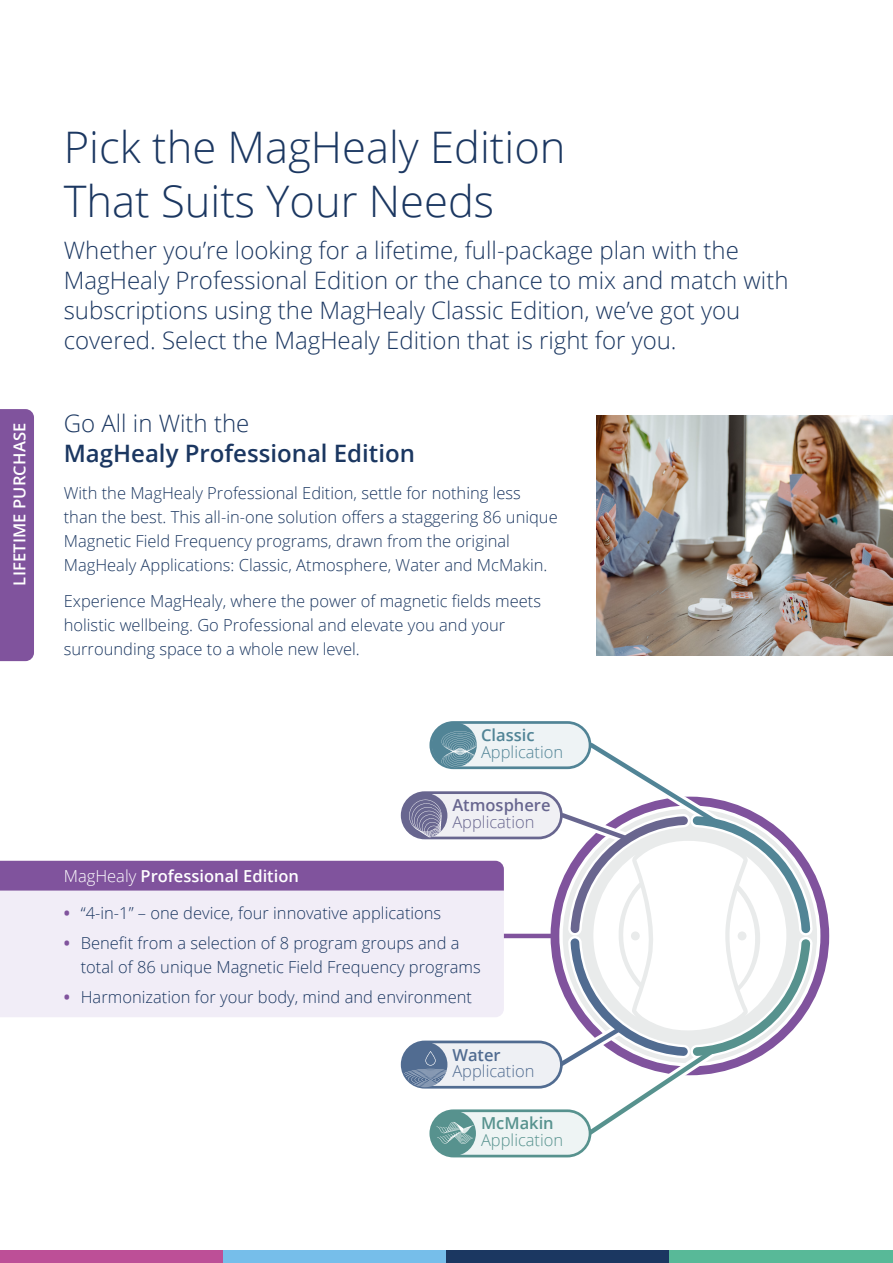
<style>
.page{position:relative;width:893px;height:1263px;background:#fff}
.page>*{position:absolute;margin:0;border:0;box-sizing:border-box;transform-origin:0 0}
.Body-Headline{font:300 43.5px/54px "Open Sans";color:#1b3761}
.Body-IntroText{font:300 24px/30px "Open Sans";color:#1b3761}
.Body-IntroText-2{font:600 24px/30px "Open Sans";color:#1b3761}
.Body-Copy{font:300 16.5px/24px "Open Sans";color:#1b3761}
.Body-Copy-Benefits-header{font:600 16.5px "Open Sans";color:#fff}
.Body-Copy-2{font:300 16.5px/16.5px "Open Sans";color:#68668f}
.Body-Copy-3{font:300 16.5px/16.5px "Open Sans";color:#518496}
.Body-Copy-4{font:300 16.5px/16.5px "Open Sans";color:#57928e}
.Body-Section-Rider{font:600 16.5px "Open Sans";letter-spacing:.01em;color:#fff}
.Body-Copy-5{font:300 16.5px/16.5px "Open Sans";color:#516c91}
.s1{font-weight:300}
.s2{font-weight:600}
.s3{font-weight:700;color:#80539d}
</style>
<div class="page">
<img style="left:597px;top:415px;width:296px;height:240px">
<div style="left:0;top:409px;width:34px;height:252px;background:#80539d"></div>
<hr style="left:501px;top:934px;width:54px;height:4px;background:#80539d">
<div style="left:0;top:861px;width:504px;height:30px;background:#80539d"></div>
<div style="left:0;top:891px;width:504px;height:126px;background:#f1edf7"></div>
<div style="left:402px;top:793px;width:159px;height:45px;background:#f0f0f4;border-radius:23px"></div>
<div style="left:401px;top:791px;width:162px;height:48px;border:3px solid #68668f;border-radius:23px"></div>
<div style="left:402px;top:793px;width:45px;height:45px;background:#68668f;border-radius:50%"></div>
<svg style="left:409px;top:799px;width:33px;height:39px"></svg>
<div style="left:431px;top:722px;width:159px;height:46px;background:#eef3f5;border-radius:23px"></div>
<div style="left:429px;top:721px;width:162px;height:48px;border:3px solid #518496;border-radius:23px"></div>
<div style="left:432px;top:722px;width:45px;height:45px;background:#518496;border-radius:50%"></div>
<svg style="left:441px;top:731px;width:36px;height:36px"></svg>
<svg style="left:546px;top:731px;width:268px;height:417px"></svg>
<div style="left:431px;top:1111px;width:159px;height:45px;background:#eef4f4;border-radius:23px"></div>
<div style="left:429px;top:1109px;width:162px;height:48px;border:3px solid #57928e;border-radius:23px"></div>
<div style="left:431px;top:1111px;width:45px;height:45px;background:#57928e;border-radius:50%"></div>
<svg style="left:436px;top:1122px;width:38px;height:22px"></svg>
<div style="left:402px;top:1042px;width:159px;height:45px;background:#eef0f4;border-radius:23px"></div>
<div style="left:401px;top:1040px;width:162px;height:48px;border:3px solid #516c91;border-radius:23px"></div>
<div style="left:402px;top:1042px;width:45px;height:45px;background:#516c91;border-radius:50%"></div>
<svg style="left:402px;top:1051px;width:45px;height:36px"></svg>
<div style="left:0;top:1250px;width:223px;height:13px;background:#bd4f97"></div>
<div style="left:223px;top:1250px;width:224px;height:13px;background:#76beea"></div>
<div style="left:446px;top:1250px;width:224px;height:13px;background:#1b3761"></div>
<div style="left:670px;top:1250px;width:223px;height:13px;background:#58b998"></div>
<p class="Body-Section-Rider" style="left:8px;top:585px;width:164px;rotate:-90deg">LIFETIME PURCHASE</p>
<p class="Body-Headline" style="left:64px;top:119px;width:503px">Pick the MagHealy Edition<br>That Suits Your Needs</p>
<p class="Body-IntroText" style="left:64px;top:235px;width:726px">Whether you’re looking for a lifetime, full-package plan with the MagHealy Professional Edition or the chance to mix and match with subscriptions using the MagHealy Classic Edition, we’ve got you covered. Select the MagHealy Edition that is right for you.</p>
<p class="Body-IntroText-2" style="left:64px;top:408px;width:353px"><span class="s1">Go All in With the<br></span>MagHealy Professional Edition</p>
<p class="Body-Copy" style="left:64px;top:481px;width:495px">With the MagHealy Professional Edition, settle for nothing less than the best. This all-in-one solution offers a staggering 86 unique Magnetic Field Frequency programs, drawn from the original MagHealy Applications: Classic, Atmosphere, Water and McMakin.</p>
<p class="Body-Copy" style="left:64px;top:589px;width:479px">Experience MagHealy, where the power of magnetic fields meets holistic wellbeing. Go Professional and elevate you and your surrounding space to a whole new level.</p>
<p class="Body-Copy-3" style="left:481px;top:726px;width:84px"><span class="s2">Classic<br></span>Application</p>
<p class="Body-Copy-2" style="left:452px;top:796px;width:100px"><span class="s2">Atmosphere<br></span>Application</p>
<p class="Body-Copy-Benefits-header" style="left:64px;top:864px;width:237px"><span class="s1">MagHealy</span> Professional Edition</p>
<p class="Body-Copy" style="left:64px;top:901px;width:379px"><span class="s3">•</span> “4-in-1” – one device, four innovative applications</p>
<p class="Body-Copy" style="left:81px;top:931px;width:402px;text-indent:-17px"><span class="s3">•</span> Benefit from a selection of 8 program groups and a total of 86 unique Magnetic Field Frequency programs</p>
<p class="Body-Copy" style="left:64px;top:985px;width:410px"><span class="s3">•</span> Harmonization for your body, mind and environment</p>
<p class="Body-Copy-5" style="left:452px;top:1046px;width:84px"><span class="s2">Water<br></span>Application</p>
<p class="Body-Copy-4" style="left:481px;top:1115px;width:84px"><span class="s2">McMakin<br></span>Application</p>
</div>
